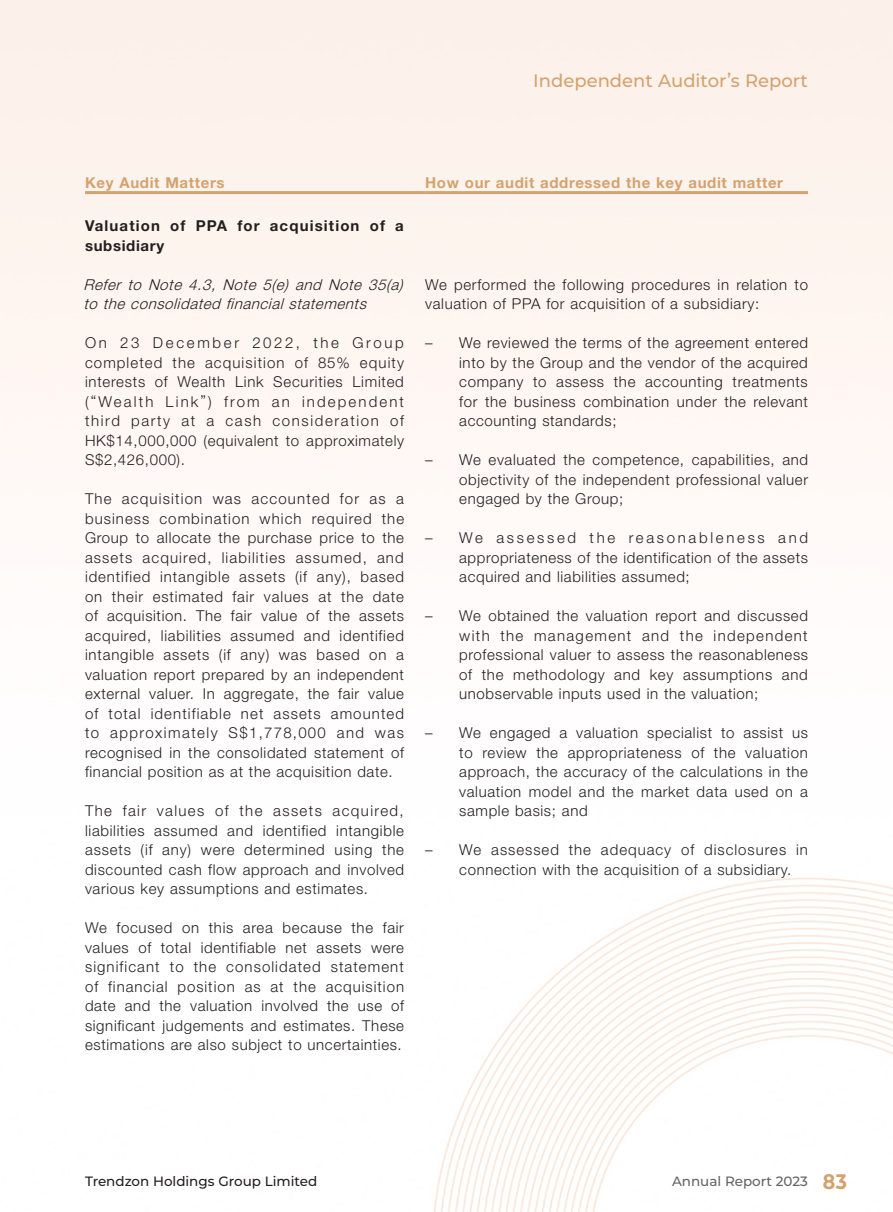
<style>
.page{position:relative;width:893px;height:1212px;background:#fff}
.page>*{position:absolute;margin:0;border:0;box-sizing:border-box;transform-origin:0 0}
.t1{font:500 18px "Montserrat";color:#d4a26e}
.Body_Text{font:300 15px/19.5px "Helvetica Neue LT Std";letter-spacing:.045em;color:#231f20;text-align:justify}
.Body_Text-2{font:italic 300 15px/19.5px "Helvetica Neue LT Std";color:#231f20}
.Body_Text-3{font:700 15px "Helvetica Neue LT Std";letter-spacing:.045em;color:#d4a26e}
.Body_Text-4{font:700 15px/19.5px "Helvetica Neue LT Std";letter-spacing:.075em;color:#231f20}
.t2{font:500 13.5px "Montserrat";letter-spacing:-.005em;color:#231f20}
.t3{font:500 13.5px "Montserrat";letter-spacing:-.005em;color:#636366}
.s1{font-weight:700;font-size:21px;color:#d4a26e}
</style>
<div class="page">
<img style="left:0;top:0;width:893px;height:1212px">
<hr style="left:85px;top:191px;width:319px;height:3px;background:#d4a26e">
<hr style="left:404px;top:191px;width:21px;height:3px;background:#d4a26e">
<hr style="left:425px;top:191px;width:383px;height:3px;background:#d4a26e">
<p class="t1" style="left:533px;top:68px;width:276px">Independent Auditor’s Report</p>
<p class="Body_Text-3" style="left:85px;top:173px;width:141px">Key Audit Matters</p>
<p class="Body_Text-3" style="left:425px;top:173px;width:359px">How our audit addressed the key audit matter</p>
<p class="Body_Text-4" style="left:85px;top:216px;width:320px">Valuation of PPA for acquisition of a subsidiary</p>
<p class="Body_Text-2" style="left:84px;top:274px;width:321px">Refer to Note 4.3, Note 5(e) and Note 35(a) to the consolidated financial statements</p>
<p class="Body_Text" style="left:85px;top:333px;width:321px">On 23 December 2022, the Group completed the acquisition of 85% equity interests of Wealth Link Securities Limited (“Wealth Link”) from an independent third party at a cash consideration of HK$14,000,000 (equivalent to approximately S$2,426,000).</p>
<p class="Body_Text" style="left:85px;top:489px;width:321px">The acquisition was accounted for as a business combination which required the Group to allocate the purchase price to the assets acquired, liabilities assumed, and identified intangible assets (if any), based on their estimated fair values at the date of acquisition. The fair value of the assets acquired, liabilities assumed and identified intangible assets (if any) was based on a valuation report prepared by an independent external valuer. In aggregate, the fair value of total identifiable net assets amounted to approximately S$1,778,000 and was recognised in the consolidated statement of financial position as at the acquisition date.</p>
<p class="Body_Text" style="left:85px;top:801px;width:321px">The fair values of the assets acquired, liabilities assumed and identified intangible assets (if any) were determined using the discounted cash flow approach and involved various key assumptions and estimates.</p>
<p class="Body_Text" style="left:85px;top:918px;width:321px">We focused on this area because the fair values of total identifiable net assets were significant to the consolidated statement of financial position as at the acquisition date and the valuation involved the use of significant judgements and estimates. These estimations are also subject to uncertainties.</p>
<p class="Body_Text" style="left:425px;top:274px;width:384px">We performed the following procedures in relation to valuation of PPA for acquisition of a subsidiary:</p>
<p class="Body_Text" style="left:459px;top:333px;width:350px;text-indent:-34px">– We reviewed the terms of the agreement entered into by the Group and the vendor of the acquired company to assess the accounting treatments for the business combination under the relevant accounting standards;</p>
<p class="Body_Text" style="left:459px;top:450px;width:350px;text-indent:-34px">– We evaluated the competence, capabilities, and objectivity of the independent professional valuer engaged by the Group;</p>
<p class="Body_Text" style="left:459px;top:528px;width:350px;text-indent:-34px">– We assessed the reasonableness and appropriateness of the identification of the assets acquired and liabilities assumed;</p>
<p class="Body_Text" style="left:459px;top:606px;width:350px;text-indent:-34px">– We obtained the valuation report and discussed with the management and the independent professional valuer to assess the reasonableness of the methodology and key assumptions and unobservable inputs used in the valuation;</p>
<p class="Body_Text" style="left:459px;top:723px;width:350px;text-indent:-34px">– We engaged a valuation specialist to assist us to review the appropriateness of the valuation approach, the accuracy of the calculations in the valuation model and the market data used on a sample basis; and</p>
<p class="Body_Text" style="left:459px;top:840px;width:350px;text-indent:-34px">– We assessed the adequacy of disclosures in connection with the acquisition of a subsidiary.</p>
<p class="t2" style="left:85px;top:1172px;width:234px">Trendzon Holdings Group Limited</p>
<p class="t3" style="left:672px;top:1172px;width:176px">Annual Report 2023 <span class="s1">83</span></p>
</div>
